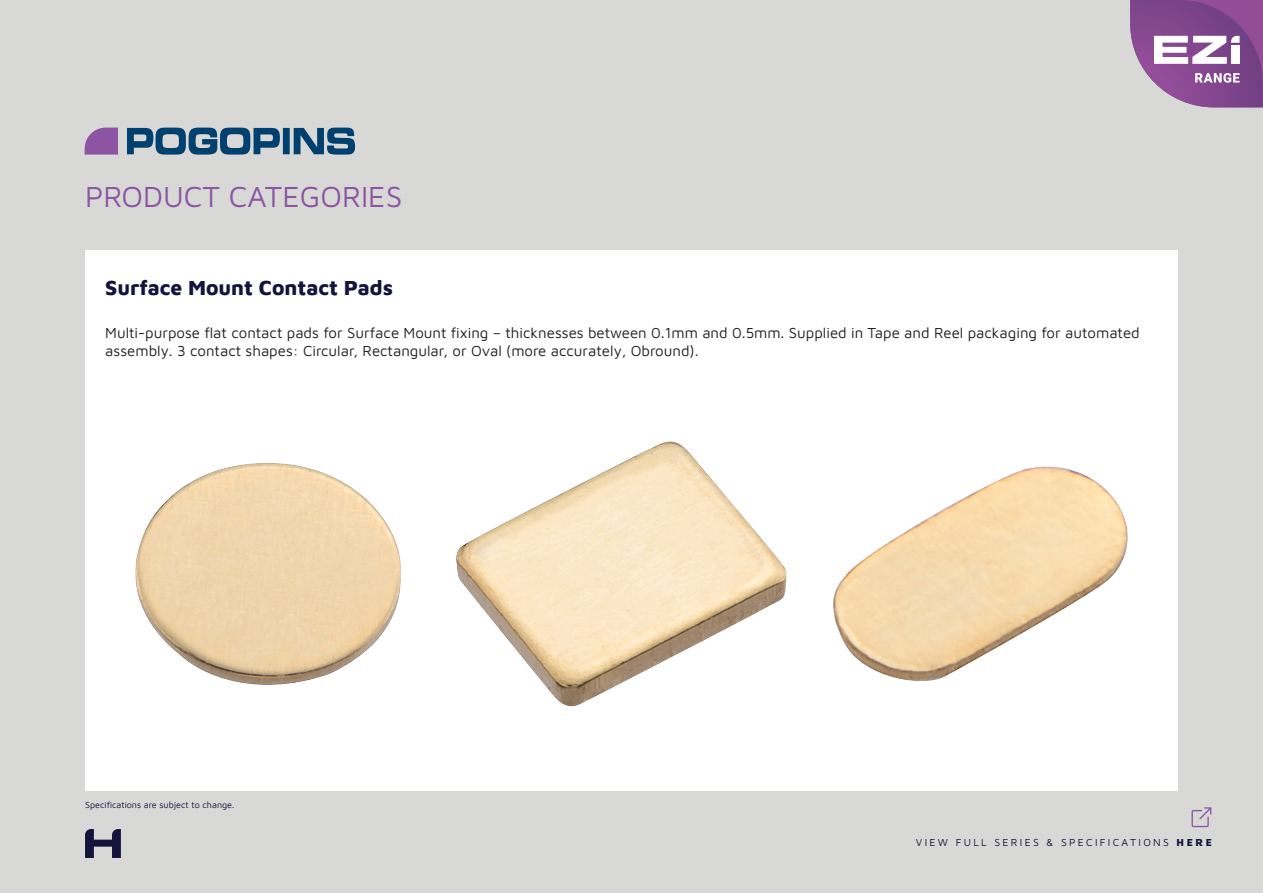
<style>
.page{position:relative;width:1263px;height:893px;background:#d8d9d7}
.page>*{position:absolute;margin:0;border:0;box-sizing:border-box;transform-origin:0 0}
.t1{font:30px "Maven Pro";color:#8c54a2}
.t2{font:21px "Maven Pro";color:#14133b}
.t3{font:15px/18px "Maven Pro";color:#231f20}
.t4{font:10.5px "Maven Pro";letter-spacing:.22em;color:#14133b}
.t5{font:9px "Maven Pro";color:#14133b}
</style>
<div class="page">
<div style="left:85px;top:251px;width:542px;height:540px;background:#fff"></div>
<div style="left:617px;top:251px;width:561px;height:540px;background:#fff"></div>
<svg style="left:1191px;top:807px;width:20px;height:20px"></svg>
<img style="left:456px;top:441px;width:331px;height:266px">
<img style="left:135px;top:463px;width:266px;height:222px">
<img style="left:833px;top:466px;width:295px;height:215px">
<svg style="left:85px;top:128px;width:33px;height:27px"></svg>
<svg style="left:127px;top:128px;width:228px;height:27px"></svg>
<svg style="left:85px;top:829px;width:36px;height:29px"></svg>
<svg style="left:1130px;top:0;width:133px;height:107px;background:#9a6ca3"></svg>
<div style="left:1231px;top:45px;width:8px;height:19px;background:#fff"></div>
<h1 class="t1" style="left:85px;top:176px;width:319px">PRODUCT CATEGORIES</h1>
<h2 class="t2" style="left:105px;top:273px;width:289px">Surface Mount Contact Pads</h2>
<p class="t3" style="left:105px;top:323px;width:1036px">Multi-purpose flat contact pads for Surface Mount fixing – thicknesses between 0.1mm and 0.5mm. Supplied in Tape and Reel packaging for automated assembly. 3 contact shapes: Circular, Rectangular, or Oval (more accurately, Obround).</p>
<p class="t5" style="left:85px;top:799px;width:151px">Specifications are subject to change.</p>
<p class="t4" style="left:916px;top:835px;width:298px">VIEW FULL SERIES &amp; SPECIFICATIONS HERE</p>
</div>
